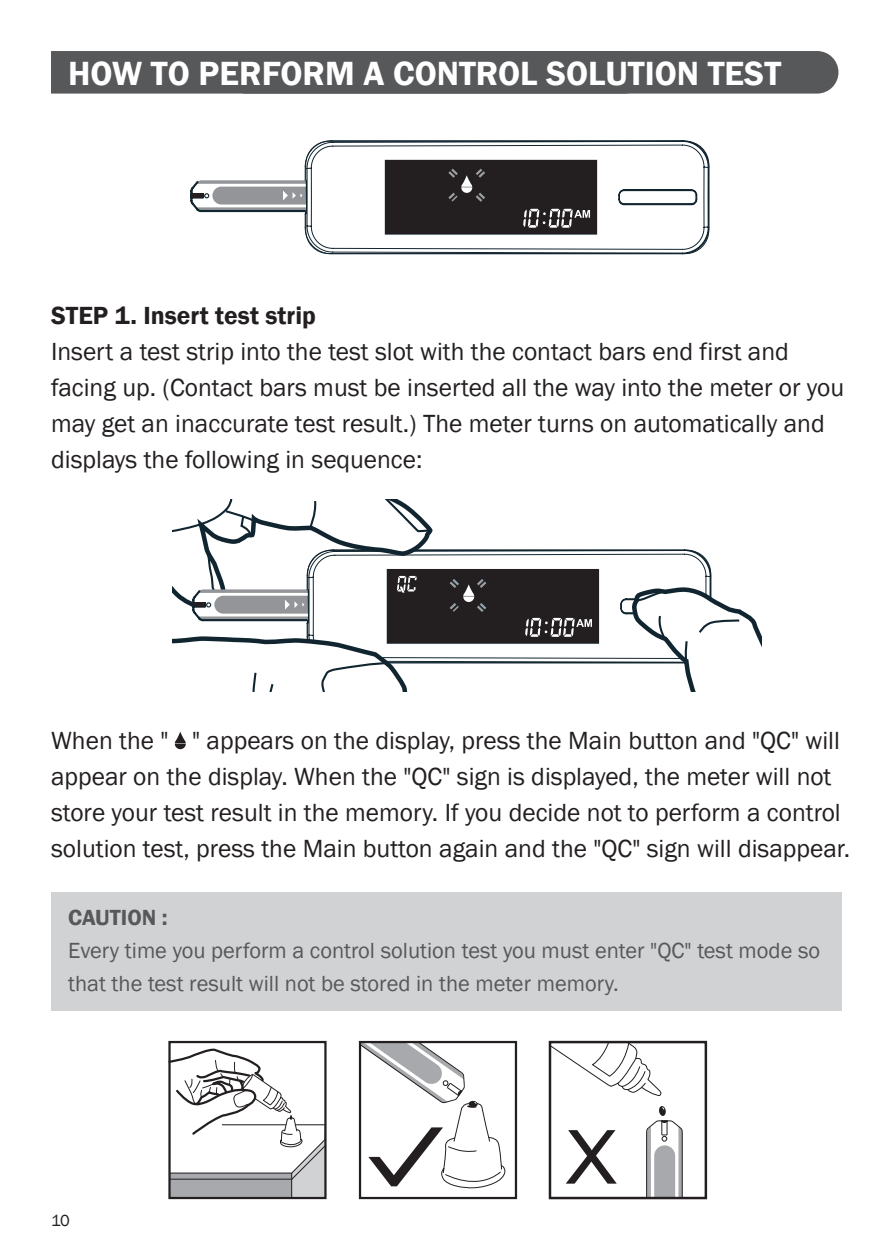
<style>
.page{position:relative;width:893px;height:1259px;background:#fff}
.page>*{position:absolute;margin:0;border:0;box-sizing:border-box;transform-origin:0 0}
.t1{font:600 34.5px "Franklin Gothic";color:#fff}
.t2{font:25.5px/36px "Franklin Gothic";color:#231f20}
.t3{font:600 25.5px "Franklin Gothic";color:#231f20}
.t4{font:22.5px/33px "Franklin Gothic";color:#57585a}
.t5{font:600 22.5px "Franklin Gothic";color:#57585a}
.t6{font:16.5px "Franklin Gothic";color:#231f20}
</style>
<div class="page">
<div style="left:51px;top:51px;width:787px;height:43px;background:#57585a"></div>
<div style="left:51px;top:891px;width:791px;height:119px;background:#d1d2d4"></div>
<svg style="left:548px;top:1040px;width:160px;height:160px"></svg>
<svg style="left:168px;top:1048px;width:159px;height:151px"></svg>
<div style="left:359px;top:1041px;width:158px;height:158px;border:2px solid #231f20"></div>
<svg style="left:360px;top:1042px;width:146px;height:149px"></svg>
<svg style="left:175px;top:731px;width:11px;height:18px"></svg>
<svg style="left:304px;top:140px;width:406px;height:114px"></svg>
<div style="left:385px;top:160px;width:212px;height:74px;background:#231f20"></div>
<svg style="left:523px;top:209px;width:67px;height:19px"></svg>
<svg style="left:190px;top:179px;width:116px;height:34px"></svg>
<hr style="left:191px;top:194px;width:12px;height:4px;background:#231f20">
<svg style="left:448px;top:168px;width:37px;height:34px"></svg>
<svg style="left:437px;top:549px;width:275px;height:114px"></svg>
<div style="left:387px;top:569px;width:212px;height:74px;background:#231f20"></div>
<svg style="left:525px;top:618px;width:67px;height:19px"></svg>
<svg style="left:172px;top:499px;width:261px;height:192px"></svg>
<svg style="left:630px;top:585px;width:132px;height:106px"></svg>
<svg style="left:190px;top:588px;width:118px;height:34px"></svg>
<hr style="left:193px;top:603px;width:12px;height:4px;background:#231f20">
<svg style="left:397px;top:576px;width:20px;height:16px"></svg>
<svg style="left:449px;top:578px;width:38px;height:34px"></svg>
<h1 class="t1" style="left:68px;top:52px;width:714px">HOW TO PERFORM A CONTROL SOLUTION TEST</h1>
<p class="t3" style="left:51px;top:300px;width:266px">STEP 1. Insert test strip</p>
<p class="t2" style="left:51px;top:334px;width:795px">Insert a test strip into the test slot with the contact bars end first and facing up. (Contact bars must be inserted all the way into the meter or you may get an inaccurate test result.) The meter turns on automatically and displays the following in sequence:</p>
<p class="t2" style="left:51px;top:723px;width:801px">When the " " appears on the display, press the Main button and "QC" will appear on the display. When the "QC" sign is displayed, the meter will not store your test result in the memory. If you decide not to perform a control solution test, press the Main button again and the "QC" sign will disappear.</p>
<p class="t5" style="left:68px;top:903px;width:101px">CAUTION :</p>
<p class="t4" style="left:68px;top:934px;width:754px">Every time you perform a control solution test you must enter "QC" test mode so that the test result will not be stored in the meter memory.</p>
<p class="t6" style="left:51px;top:1210px;width:20px">10</p>
</div>
